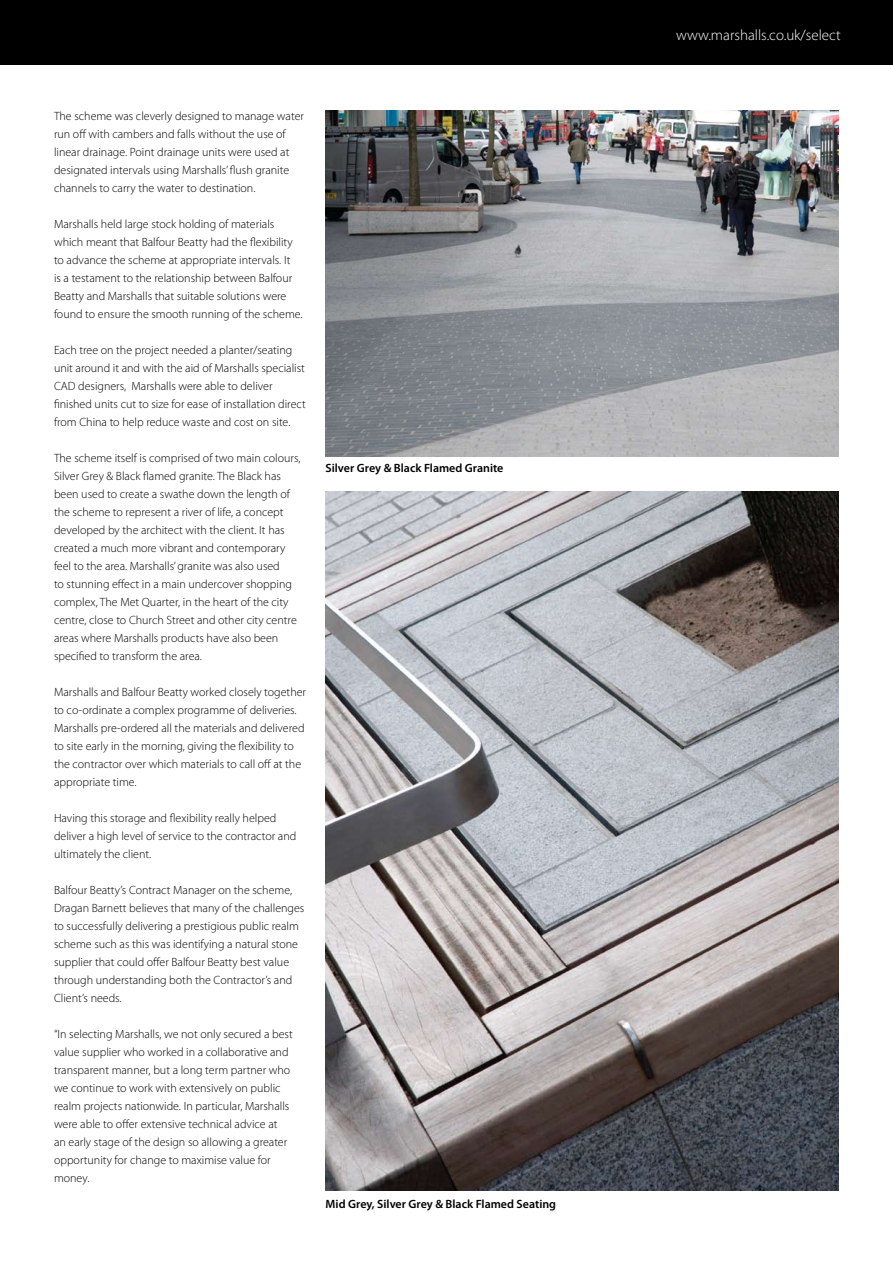
<style>
.page{position:relative;width:893px;height:1263px;background:#fff}
.page>*{position:absolute;margin:0;border:0;box-sizing:border-box;transform-origin:0 0}
.t1{font:300 15px "Myriad Pro";color:#fff}
.t2{font:300 12px/18px "Myriad Pro";color:#000}
.t3{font:600 12px "Myriad Pro";color:#000}
</style>
<div class="page">
<div style="left:0;top:0;width:893px;height:65px;background:#000"></div>
<img style="left:326px;top:111px;width:513px;height:345px">
<img style="left:326px;top:492px;width:513px;height:699px">
<p class="t2" style="left:54px;top:107px;width:252px">The scheme was cleverly designed to manage water run off with cambers and falls without the use of linear drainage. Point drainage units were used at designated intervals using Marshalls’ flush granite channels to carry the water to destination.</p>
<p class="t2" style="left:54px;top:215px;width:250px">Marshalls held large stock holding of materials which meant that Balfour Beatty had the flexibility to advance the scheme at appropriate intervals. It<br>is a testament to the relationship between Balfour Beatty and Marshalls that suitable solutions were found to ensure the smooth running of the scheme.</p>
<p class="t2" style="left:54px;top:341px;width:253px">Each tree on the project needed a planter/seating unit around it and with the aid of Marshalls specialist CAD designers, Marshalls were able to deliver finished units cut to size for ease of installation direct from China to help reduce waste and cost on site.</p>
<p class="t2" style="left:54px;top:449px;width:248px">The scheme itself is comprised of two main colours, Silver Grey &amp; Black flamed granite. The Black has been used to create a swathe down the length of the scheme to represent a river of life, a concept developed by the architect with the client. It has created a much more vibrant and contemporary feel to the area. Marshalls’ granite was also used<br>to stunning effect in a main undercover shopping complex, The Met Quarter, in the heart of the city centre, close to Church Street and other city centre areas where Marshalls products have also been specified to transform the area.</p>
<p class="t2" style="left:54px;top:683px;width:254px">Marshalls and Balfour Beatty worked closely together to co-ordinate a complex programme of deliveries.<br>Marshalls pre-ordered all the materials and delivered to site early in the morning, giving the flexibility to the contractor over which materials to call off at the appropriate time.</p>
<p class="t2" style="left:54px;top:809px;width:244px">Having this storage and flexibility really helped deliver a high level of service to the contractor and ultimately the client.</p>
<p class="t2" style="left:54px;top:881px;width:252px">Balfour Beatty’s Contract Manager on the scheme, Dragan Barnett believes that many of the challenges to successfully delivering a prestigious public realm scheme such as this was identifying a natural stone supplier that could offer Balfour Beatty best value through understanding both the Contractor’s and Client’s needs.</p>
<p class="t2" style="left:54px;top:1025px;width:240px">“In selecting Marshalls, we not only secured a best value supplier who worked in a collaborative and transparent manner, but a long term partner who we continue to work with extensively on public realm projects nationwide. In particular, Marshalls were able to offer extensive technical advice at<br>an early stage of the design so allowing a greater opportunity for change to maximise value for money.</p>
<p class="t3" style="left:326px;top:461px;width:179px">Silver Grey &amp; Black Flamed Granite</p>
<p class="t3" style="left:326px;top:1196px;width:232px">Mid Grey, Silver Grey &amp; Black Flamed Seating</p>
<p class="t1" style="left:676px;top:26px;width:166px">www.marshalls.co.uk/select</p>
</div>
